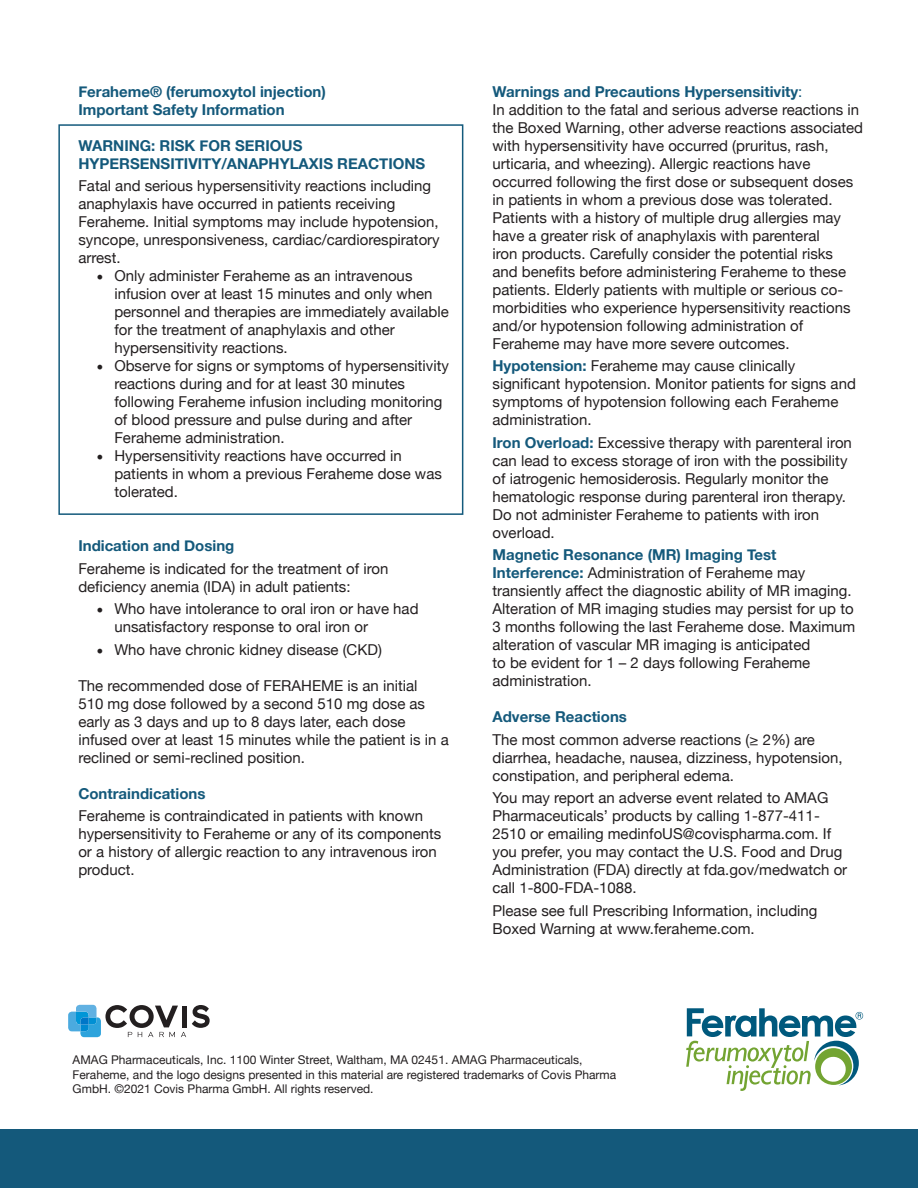
<style>
.page{position:relative;width:918px;height:1188px;background:#fff}
.page>*{position:absolute;margin:0;border:0;box-sizing:border-box;transform-origin:0 0}
.t1{font:15px/18px "Helvetica Neue";color:#231f20}
.t2{font:700 15px/18px "Helvetica Neue";color:#14597b}
.t3{font:12px/14.4px "Helvetica Neue";color:#231f20}
.s1{font-family:"Minion Pro";font-size:18px}
.s2{font-weight:400}
.s3{font-weight:700;color:#14597b}
</style>
<div class="page">
<svg style="left:192px;top:1005px;width:18px;height:23px"></svg>
<div style="left:182px;top:1006px;width:5px;height:21px;background:#231f20"></div>
<svg style="left:68px;top:1005px;width:118px;height:32px"></svg>
<div style="left:58px;top:124px;width:405px;height:391px;border:2px solid #145a7c"></div>
<div style="left:0;top:1130px;width:918px;height:58px;background:#14597b"></div>
<svg style="left:686px;top:1008px;width:177px;height:83px"></svg>
<p class="t2" style="left:78px;top:83px;width:249px">Feraheme® (ferumoxytol injection)</p>
<p class="t2" style="left:78px;top:101px;width:208px">Important Safety Information</p>
<p class="t2" style="left:78px;top:137px;width:348px">WARNING: RISK FOR SERIOUS<br>HYPERSENSITIVITY/ANAPHYLAXIS REACTIONS</p>
<p class="t1" style="left:78px;top:178px;width:363px">Fatal and serious hypersensitivity reactions including anaphylaxis have occurred in patients receiving Feraheme. Initial symptoms may include hypotension, syncope, unresponsiveness, cardiac/cardiorespiratory arrest.</p>
<p class="t1" style="left:114px;top:268px;width:336px;text-indent:-18px"><span class="s1">•</span> Only administer Feraheme as an intravenous infusion over at least 15 minutes and only when personnel and therapies are immediately available for the treatment of anaphylaxis and other hypersensitivity reactions.</p>
<p class="t1" style="left:114px;top:358px;width:336px;text-indent:-18px"><span class="s1">•</span> Observe for signs or symptoms of hypersensitivity reactions during and for at least 30 minutes following Feraheme infusion including monitoring of blood pressure and pulse during and after Feraheme administration.</p>
<p class="t1" style="left:114px;top:448px;width:329px;text-indent:-18px"><span class="s1">•</span> Hypersensitivity reactions have occurred in patients in whom a previous Feraheme dose was tolerated.</p>
<p class="t2" style="left:78px;top:537px;width:158px">Indication and Dosing</p>
<p class="t1" style="left:78px;top:560px;width:312px">Feraheme is indicated for the treatment of iron deficiency anemia (IDA) in adult patients:</p>
<p class="t1" style="left:114px;top:601px;width:306px;text-indent:-18px"><span class="s1">•</span> Who have intolerance to oral iron or have had unsatisfactory response to oral iron or</p>
<p class="t1" style="left:96px;top:641px;width:287px"><span class="s1">•</span> Who have chronic kidney disease (CKD)</p>
<p class="t1" style="left:78px;top:677px;width:372px">The recommended dose of FERAHEME is an initial<br>510 mg dose followed by a second 510 mg dose as early as 3 days and up to 8 days later, each dose infused over at least 15 minutes while the patient is in a reclined or semi-reclined position.</p>
<p class="t2" style="left:78px;top:785px;width:129px">Contraindications</p>
<p class="t1" style="left:78px;top:808px;width:365px">Feraheme is contraindicated in patients with known hypersensitivity to Feraheme or any of its components or a history of allergic reaction to any intravenous iron product.</p>
<p class="t2" style="left:493px;top:83px;width:311px">Warnings and Precautions Hypersensitivity<span class="s2">:</span></p>
<p class="t1" style="left:493px;top:101px;width:372px">In addition to the fatal and serious adverse reactions in the Boxed Warning, other adverse reactions associated with hypersensitivity have occurred (pruritus, rash, urticaria, and wheezing). Allergic reactions have occurred following the first dose or subsequent doses in patients in whom a previous dose was tolerated.<br>Patients with a history of multiple drug allergies may have a greater risk of anaphylaxis with parenteral<br>iron products. Carefully consider the potential risks<br>and benefits before administering Feraheme to these patients. Elderly patients with multiple or serious co&shy;morbidities who experience hypersensitivity reactions and/or hypotension following administration of Feraheme may have more severe outcomes.</p>
<p class="t1" style="left:493px;top:358px;width:365px"><span class="s3">Hypotension:</span> Feraheme may cause clinically significant hypotension. Monitor patients for signs and symptoms of hypotension following each Feraheme administration.</p>
<p class="t1" style="left:493px;top:434px;width:361px"><span class="s3">Iron Overload:</span> Excessive therapy with parenteral iron can lead to excess storage of iron with the possibility of iatrogenic hemosiderosis. Regularly monitor the hematologic response during parenteral iron therapy.<br>Do not administer Feraheme to patients with iron overload.</p>
<p class="t1" style="left:493px;top:547px;width:364px"><span class="s3">Magnetic Resonance (MR) Imaging Test Interference:</span> Administration of Feraheme may transiently affect the diagnostic ability of MR imaging.<br>Alteration of MR imaging studies may persist for up to 3 months following the last Feraheme dose. Maximum alteration of vascular MR imaging is anticipated<br>to be evident for 1 – 2 days following Feraheme administration.</p>
<p class="t2" style="left:493px;top:708px;width:136px">Adverse Reactions</p>
<p class="t1" style="left:493px;top:731px;width:324px">The most common adverse reactions (≥ 2%) are</p>
<p class="t1" style="left:493px;top:749px;width:352px">diarrhea, headache, nausea, dizziness, hypotension, constipation, and peripheral edema.</p>
<p class="t1" style="left:493px;top:790px;width:356px">You may report an adverse event related to AMAG Pharmaceuticals’ products by calling 1-877-411- 2510 or emailing medinfoUS@covispharma.com. If you prefer, you may contact the U.S. Food and Drug Administration (FDA) directly at fda.gov/medwatch or call 1-800-FDA-1088.</p>
<p class="t1" style="left:493px;top:902px;width:327px">Please see full Prescribing Information, including</p>
<p class="t1" style="left:493px;top:920px;width:264px">Boxed Warning at www.feraheme.com.</p>
<p class="t3" style="left:73px;top:1054px;width:545px">AMAG Pharmaceuticals, Inc. 1100 Winter Street, Waltham, MA 02451. AMAG Pharmaceuticals,<br>Feraheme, and the logo designs presented in this material are registered trademarks of Covis Pharma<br>GmbH. ©2021 Covis Pharma GmbH. All rights reserved.</p>
</div>
